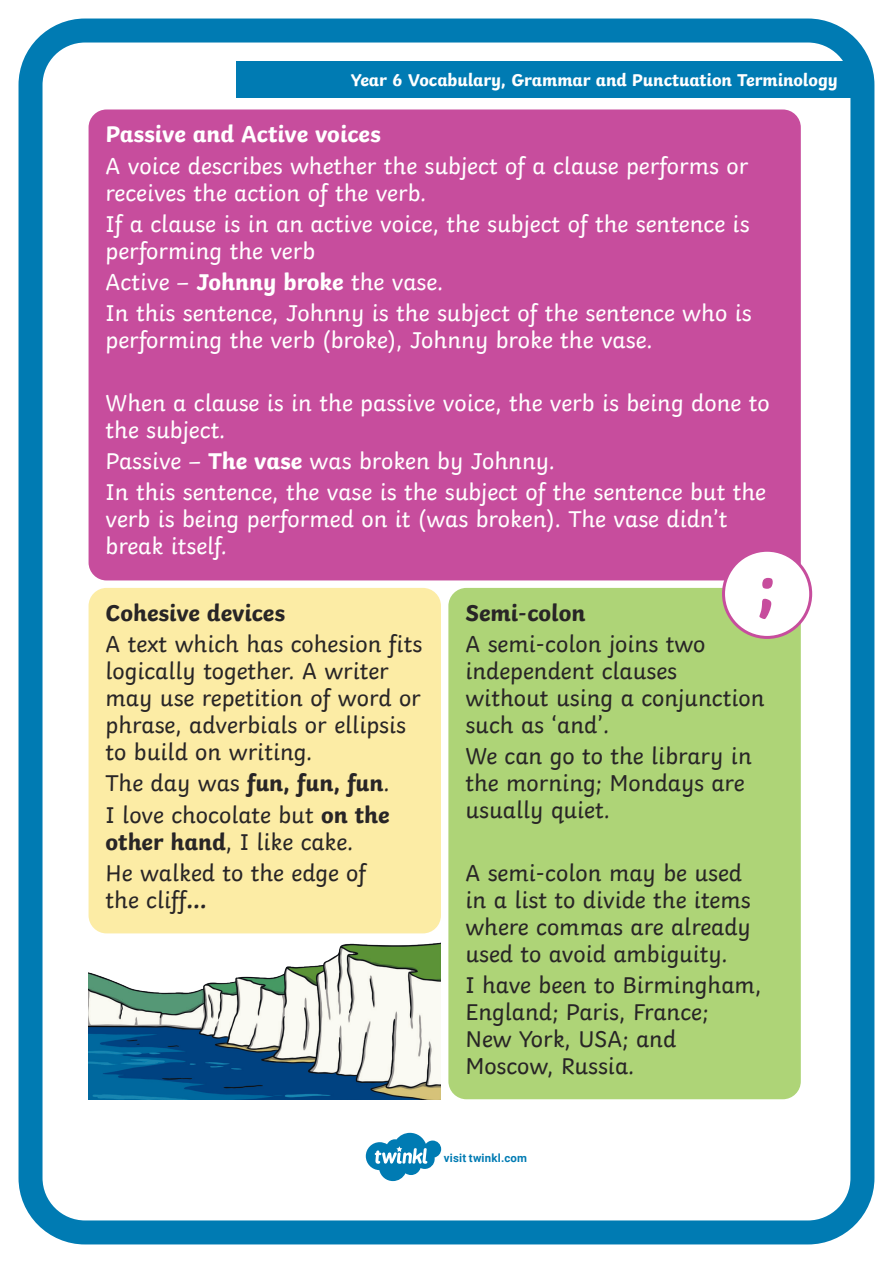
<style>
.page{position:relative;width:893px;height:1263px;background:#fff}
.page>*{position:absolute;margin:0;border:0;box-sizing:border-box;transform-origin:0 0}
.Heading_1{font:700 67.5px "Twinkl";color:#c74d9d}
.KS1_Body_Copy{font:24px/27px "Twinkl";color:#fff}
.KS1_Body_Copy-2{font:24px/27px "Twinkl";color:#282526}
.KS1_Body_Copy-3{font:700 24px "Twinkl";color:#282526}
.KS1_Body_Copy-4{font:700 24px "Twinkl";color:#fff}
.t1{font:700 18px "Twinkl";letter-spacing:-.005em;color:#fff}
.Logo_URL_-_Colour{font:700 11.4px "Roboto";letter-spacing:.02em;color:#007bb3}
.s1{font-weight:700}
.s2{font-weight:400}
</style>
<div class="page">
<div style="left:236px;top:62px;width:623px;height:36px;background:#007bb3"></div>
<div style="left:89px;top:109px;width:712px;height:471px;background:#c74d9d;border-radius:18px"></div>
<div style="left:89px;top:588px;width:352px;height:345px;background:#fceca5;border-radius:18px"></div>
<div style="left:448px;top:588px;width:353px;height:511px;background:#aed477;border-radius:18px"></div>
<div style="left:723px;top:550px;width:88px;height:87px;background:#fff;border-radius:50%"></div>
<div style="left:722px;top:549px;width:90px;height:90px;border:3px solid #c74d9d;border-radius:50%"></div>
<img style="left:89px;top:942px;width:352px;height:157px">
<div style="left:19px;top:19px;width:855px;height:1225px;border:24px solid #007bb3;border-radius:55px"></div>
<svg style="left:366px;top:1133px;width:75px;height:48px"></svg>
<p class="t1" style="left:351px;top:65px;width:488px">Year 6 Vocabulary, Grammar and Punctuation Terminology</p>
<p class="KS1_Body_Copy-4" style="left:106px;top:115px;width:277px">Passive and Active voices</p>
<p class="KS1_Body_Copy" style="left:106px;top:150px;width:644px">A voice describes whether the subject of a clause performs or receives the action of the verb.</p>
<p class="KS1_Body_Copy" style="left:106px;top:208px;width:645px">If a clause is in an active voice, the subject of the sentence is performing the verb</p>
<p class="KS1_Body_Copy" style="left:106px;top:266px;width:339px">Active – <span class="s1">Johnny broke</span> the vase.</p>
<p class="KS1_Body_Copy" style="left:106px;top:298px;width:648px">In this sentence, Johnny is the subject of the sentence who is performing the verb (broke), Johnny broke the vase.</p>
<p class="KS1_Body_Copy" style="left:106px;top:387px;width:666px">When a clause is in the passive voice, the verb is being done to the subject.</p>
<p class="KS1_Body_Copy" style="left:106px;top:445px;width:451px">Passive – <span class="s1">The vase</span> was broken by Johnny.</p>
<p class="KS1_Body_Copy" style="left:106px;top:477px;width:662px">In this sentence, the vase is the subject of the sentence but the verb is being performed on it (was broken). The vase didn’t break itself.</p>
<p class="KS1_Body_Copy-3" style="left:106px;top:593px;width:181px">Cohesive devices</p>
<p class="KS1_Body_Copy-2" style="left:106px;top:628px;width:318px">A text which has cohesion fits logically together. A writer may use repetition of word or phrase, adverbials or ellipsis to build on writing.</p>
<p class="KS1_Body_Copy-3" style="left:106px;top:763px;width:286px"><span class="s2">The day was</span> fun, fun, fun<span class="s2">.</span></p>
<p class="KS1_Body_Copy-2" style="left:106px;top:799px;width:285px">I love chocolate but <span class="s1">on the other hand</span>, I like cake.</p>
<p class="KS1_Body_Copy-2" style="left:106px;top:857px;width:262px">He walked to the edge of the cliff<span class="s1">…</span></p>
<p class="Heading_1" style="left:756px;top:530px;width:21px">;</p>
<p class="KS1_Body_Copy-3" style="left:465px;top:593px;width:122px">Semi-colon</p>
<p class="KS1_Body_Copy-2" style="left:465px;top:628px;width:301px">A semi-colon joins two independent clauses without using a conjunction such as ‘and’.</p>
<p class="KS1_Body_Copy-2" style="left:465px;top:741px;width:288px">We can go to the library in the morning; Mondays are usually quiet.</p>
<p class="KS1_Body_Copy-2" style="left:465px;top:857px;width:287px">A semi-colon may be used in a list to divide the items where commas are already used to avoid ambiguity.</p>
<p class="KS1_Body_Copy-2" style="left:465px;top:969px;width:297px">I have been to Birmingham,<br>England; Paris, France;<br>New York, USA; and<br>Moscow, Russia.</p>
<p class="Logo_URL_-_Colour" style="left:444px;top:1150px;width:85px">visit twinkl.com</p>
</div>
